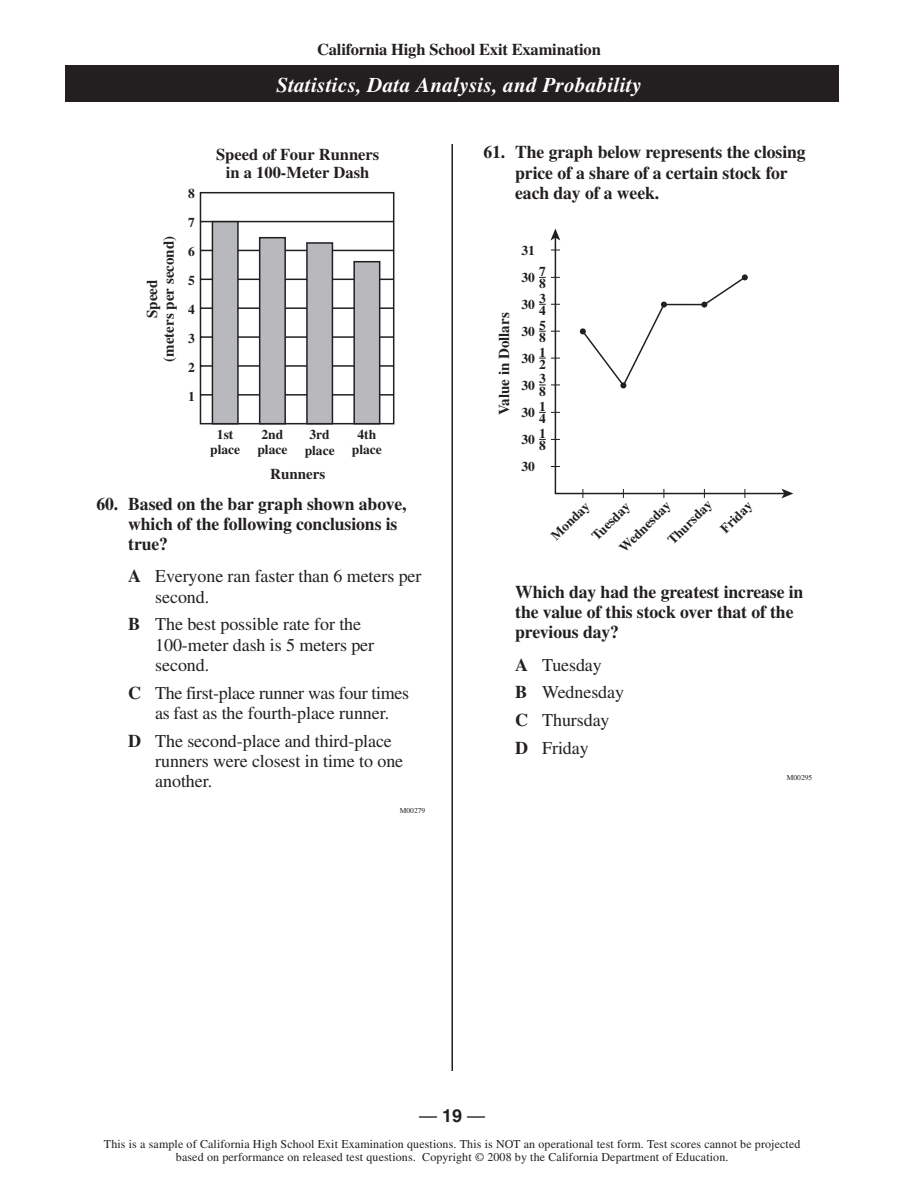
<style>
.page{position:relative;width:918px;height:1188px;background:#fff}
.page>*{position:absolute;margin:0;border:0;box-sizing:border-box;transform-origin:0 0}
.t1{font:italic 700 21px "Times";letter-spacing:.015em;color:#fff}
.t2{font:18px/20.2px "Times";letter-spacing:-.005em;color:#231f20}
.t3{font:700 18px/20.2px "Times";letter-spacing:-.005em;color:#231f20}
.t4{font:18px "Helvetica";color:#231f20}
.t5{font:700 16.5px "Times";letter-spacing:-.01em;color:#231f20}
.t6{font:700 15px/16.5px "Times";color:#231f20;text-align:center}
.t7{font:700 13.5px/29.1px "Times";color:#231f20}
.t8{font:12px/13.5px "Times";letter-spacing:.01em;color:#231f20;text-align:center}
.t9{font:7.5px "Times";color:#231f20}
.s1{font-weight:700}
</style>
<div class="page">
<div style="left:65px;top:65px;width:774px;height:37px;background:#231f20"></div>
<svg style="left:199px;top:191px;width:195px;height:234px"></svg>
<div style="left:212px;top:222px;width:26px;height:202px;background:#b7b9bc"></div>
<div style="left:212px;top:221px;width:27px;height:203px;border:2px solid #231f20"></div>
<div style="left:260px;top:238px;width:25px;height:186px;background:#b7b9bc"></div>
<div style="left:259px;top:237px;width:27px;height:187px;border:2px solid #231f20"></div>
<div style="left:307px;top:243px;width:25px;height:181px;background:#b7b9bc"></div>
<div style="left:306px;top:242px;width:27px;height:182px;border:2px solid #231f20"></div>
<div style="left:354px;top:262px;width:26px;height:162px;background:#b7b9bc"></div>
<div style="left:353px;top:261px;width:27px;height:163px;border:2px solid #231f20"></div>
<svg style="left:554px;top:240px;width:228px;height:255px"></svg>
<svg style="left:551px;top:229px;width:9px;height:11px"></svg>
<svg style="left:781px;top:489px;width:12px;height:9px"></svg>
<svg style="left:539px;top:439px;width:21px;height:1px"></svg>
<svg style="left:539px;top:412px;width:21px;height:1px"></svg>
<svg style="left:539px;top:385px;width:21px;height:1px"></svg>
<svg style="left:539px;top:358px;width:21px;height:1px"></svg>
<svg style="left:539px;top:331px;width:21px;height:1px"></svg>
<svg style="left:539px;top:304px;width:21px;height:1px"></svg>
<svg style="left:539px;top:277px;width:21px;height:1px"></svg>
<svg style="left:580px;top:274px;width:168px;height:114px"></svg>
<hr style="left:452px;top:144px;width:1px;height:927px;background:#231f20">
<p class="t5" style="left:317px;top:43px;width:285px">California High School Exit Examination</p>
<p class="t1" style="left:276px;top:77px;width:367px">Statistics, Data Analysis, and Probability</p>
<p class="t7" style="left:188px;top:180px;width:8px">8<br>7</p>
<p class="t6" style="left:145px;top:362px;width:127px;rotate:-90deg">Speed<br>(meters per second)</p>
<p class="t7" style="left:188px;top:238px;width:8px;text-align:justify">6<br>5<br>4<br>3<br>2<br>1</p>
<p class="t5" style="left:216px;top:149px;width:165px">Speed of Four Runners</p>
<p class="t3" style="left:483px;top:144px;width:324px">61. The graph below represents the closing</p>
<p class="t5" style="left:226px;top:167px;width:145px">in a 100-Meter Dash</p>
<p class="t3" style="left:515px;top:164px;width:274px">price of a share of a certain stock for each day of a week.</p>
<p class="t7" style="left:210px;top:429px;width:31px;line-height:14.5px;text-align:center">1st place</p>
<p class="t7" style="left:257px;top:429px;width:31px;line-height:14.7px;text-align:center">2nd place</p>
<p class="t7" style="left:305px;top:428px;width:31px;line-height:15.5px;text-align:center">3rd place</p>
<p class="t6" style="left:270px;top:467px;width:57px">Runners</p>
<p class="t7" style="left:352px;top:429px;width:31px;line-height:14.7px;text-align:center">4th place</p>
<p class="t6" style="left:497px;top:415px;width:104px;rotate:-90deg">Value in Dollars</p>
<p class="t7" style="left:521px;top:237px;width:15px">31</p>
<p class="t7" style="left:539px;top:258px;width:8px">7</p>
<p class="t7" style="left:521px;top:264px;width:15px">30</p>
<p class="t7" style="left:539px;top:278px;width:8px;line-height:14.5px">8<br>3</p>
<p class="t7" style="left:521px;top:291px;width:15px">30</p>
<p class="t7" style="left:539px;top:304px;width:8px;line-height:14.5px">4<br>5</p>
<p class="t7" style="left:521px;top:318px;width:15px">30</p>
<p class="t7" style="left:539px;top:331px;width:8px;line-height:14.5px">8<br>1</p>
<p class="t7" style="left:521px;top:349px;width:26px;line-height:20.5px;text-align:right">30 2<br>3</p>
<p class="t7" style="left:521px;top:372px;width:26px">30 8</p>
<p class="t7" style="left:539px;top:393px;width:8px">1</p>
<p class="t7" style="left:521px;top:399px;width:15px">30</p>
<p class="t7" style="left:539px;top:412px;width:8px;line-height:14.7px">4<br>1</p>
<p class="t7" style="left:521px;top:426px;width:15px">30</p>
<p class="t7" style="left:539px;top:432px;width:8px">8</p>
<p class="t7" style="left:521px;top:453px;width:15px">30</p>
<p class="t3" style="left:128px;top:495px;width:280px;text-indent:-32px">60. Based on the bar graph shown above, which of the following conclusions is true?</p>
<p class="t2" style="left:155px;top:568px;width:268px;text-indent:-27px"><span class="s1">A</span> Everyone ran faster than 6 meters per second.</p>
<p class="t2" style="left:155px;top:616px;width:220px;text-indent:-27px"><span class="s1">B</span> The best possible rate for the<br>100-meter dash is 5 meters per second.</p>
<p class="t2" style="left:128px;top:684px;width:282px;text-align:center"><span class="s1">C</span> The first-place runner was four times as fast as the fourth-place runner.</p>
<p class="t2" style="left:155px;top:732px;width:250px;text-indent:-27px"><span class="s1">D</span> The second-place and third-place runners were closest in time to one another.</p>
<p class="t9" style="left:400px;top:808px;width:27px">M00279</p>
<p class="t7" style="left:660px;top:533px;width:58px;rotate:-45deg">Thursday</p>
<p class="t7" style="left:713px;top:522px;width:41px;rotate:-45deg">Friday</p>
<p class="t7" style="left:612px;top:540px;width:67px;rotate:-45deg">Wednesday</p>
<p class="t7" style="left:544px;top:529px;width:50px;rotate:-45deg">Monday</p>
<p class="t7" style="left:585px;top:529px;width:49px;rotate:-45deg">Tuesday</p>
<p class="t3" style="left:515px;top:583px;width:290px">Which day had the greatest increase in the value of this stock over that of the previous day?</p>
<p class="t2" style="left:515px;top:652px;width:110px;line-height:27.8px"><span class="s1">A</span> Tuesday<br><span class="s1">B</span> Wednesday<br><span class="s1">C</span> Thursday<br><span class="s1">D</span> Friday</p>
<p class="t9" style="left:787px;top:775px;width:27px">M00295</p>
<p class="t4" style="left:419px;top:1109px;width:68px">— <span class="s1">19</span> —</p>
<p class="t8" style="left:104px;top:1138px;width:698px">This is a sample of California High School Exit Examination questions. This is NOT an operational test form. Test scores cannot be projected based on performance on released test questions. Copyright © 2008 by the California Department of Education.</p>
</div>
